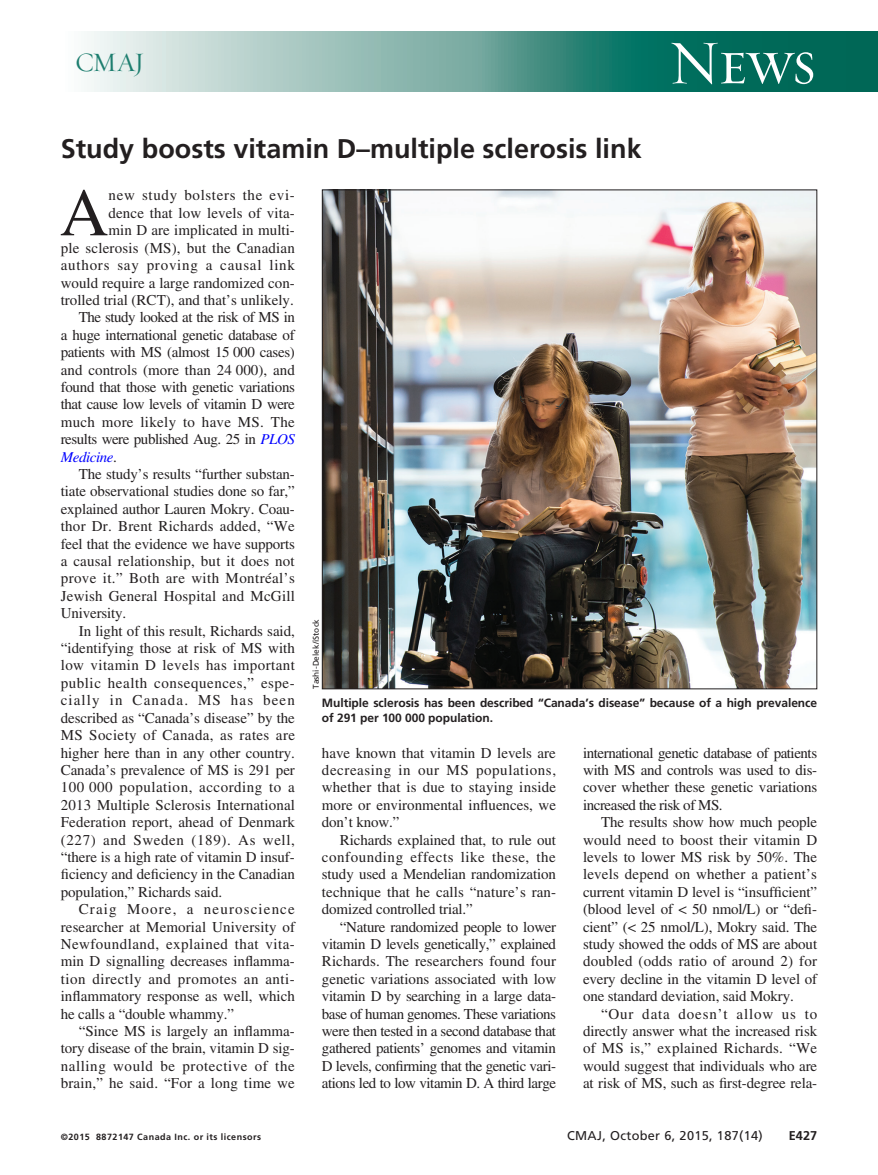
<style>
.page{position:relative;width:878px;height:1175px;background:#fff}
.page>*{position:absolute;margin:0;border:0;box-sizing:border-box;transform-origin:0 0}
.DC{font:67.5px "Times LT Std";color:#231f20}
.t1{font:63px "Requiem Display HTF Small Caps";color:#fff}
.Article_title{font:700 27px "Frutiger LT Std";color:#231f20}
.t2{font:27px "Requiem Display HTF Roman";color:#1d7e6f}
.DC-2{font:15px/17.4px "Times LT Std";color:#231f20;text-align:justify}
.t3{font:12.75px "Frutiger LT Std";letter-spacing:.025em;color:#231f20}
.t4{font:700 12.75px "Frutiger LT Std";color:#231f20}
.Fig_caption{font:700 12px/14.2px "Frutiger LT Std";letter-spacing:-.005em;color:#231f20}
.t5{font:700 9px "Frutiger LT Std";letter-spacing:.05em;color:#231f20}
.PC{font:8.25px "Frutiger LT Std";color:#231f20}
.s1{font-style:italic;color:#00f}
</style>
<div class="page">
<svg style="left:87px;top:32px;width:791px;height:60px;background:#62a197"></svg>
<img style="left:324px;top:191px;width:491px;height:496px">
<h3 class="t2" style="left:75px;top:46px;width:71px">CMAJ</h3>
<h2 class="t1" style="left:668px;top:26px;width:150px">News</h2>
<p class="Article_title" style="left:61px;top:133px;width:582px">Study boosts vitamin D–multiple sclerosis link</p>
<p class="DC" style="left:60px;top:175px;width:50px">A</p>
<p class="DC-2" style="left:61px;top:187px;width:236px;text-align:right">new study bolsters the evi-<br>dence that low levels of vita-<br>min D are implicated in multi-<br>ple sclerosis (MS), but the Canadian authors say proving a causal link would require a large randomized con&shy;trolled trial (RCT), and that’s unlikely.</p>
<p class="DC-2" style="left:61px;top:308px;width:236px;text-indent:18px">The study looked at the risk of MS in a huge international genetic database of patients with MS (almost 15 000 cases) and controls (more than 24 000), and found that those with genetic variations that cause low levels of vitamin D were much more likely to have MS. The results were published Aug. 25 in <span class="s1">PLOS Medicine</span>.</p>
<p class="DC-2" style="left:61px;top:465px;width:236px;text-indent:18px">The study’s results “further substan&shy;tiate observational studies done so far,” explained author Lauren Mokry. Coau&shy;thor Dr. Brent Richards added, “We feel that the evidence we have supports a causal relationship, but it does not prove it.” Both are with Montréal’s Jewish General Hospital and McGill University.</p>
<p class="DC-2" style="left:61px;top:622px;width:236px;text-indent:18px">In light of this result, Richards said, “identifying those at risk of MS with low vitamin D levels has important public health consequences,” espe&shy;cially in Canada. MS has been described as “Canada’s disease” by the MS Society of Canada, as rates are higher here than in any other country.<br>Canada’s prevalence of MS is 291 per 100 000 population, according to a 2013 Multiple Sclerosis International Federation report, ahead of Denmark (227) and Sweden (189). As well, “there is a high rate of vitamin D insuf&shy;ficiency and deficiency in the Canadian population,” Richards said.</p>
<p class="DC-2" style="left:61px;top:900px;width:236px;text-indent:18px">Craig Moore, a neuroscience researcher at Memorial University of Newfoundland, explained that vita&shy;min D signalling decreases inflamma&shy;tion directly and promotes an anti&shy;inflammatory response as well, which he calls a “double whammy.”</p>
<p class="DC-2" style="left:61px;top:1022px;width:236px;text-indent:18px">“Since MS is largely an inflamma&shy;tory disease of the brain, vitamin D sig&shy;nalling would be protective of the brain,” he said. “For a long time we</p>
<p class="PC" style="left:311px;top:689px;width:71px;rotate:-90deg">Tashi-Delek/iStock</p>
<p class="Fig_caption" style="left:322px;top:696px;width:496px">Multiple sclerosis has been described “Canada’s disease” because of a high prevalence of 291 per 100 000 population.</p>
<p class="DC-2" style="left:322px;top:743px;width:236px">have known that vitamin D levels are decreasing in our MS populations, whether that is due to staying inside more or environmental influences, we don’t know.”</p>
<p class="DC-2" style="left:322px;top:830px;width:236px;text-indent:18px">Richards explained that, to rule out confounding effects like these, the study used a Mendelian randomization technique that he calls “nature’s ran&shy;domized controlled trial.”</p>
<p class="DC-2" style="left:322px;top:917px;width:236px;text-indent:18px">“Nature randomized people to lower vitamin D levels genetically,” explained Richards. The researchers found four genetic variations associated with low vitamin D by searching in a large data&shy;base of human genomes. These variations were then tested in a second database that gathered patients’ genomes and vitamin D levels, confirming that the genetic vari&shy;ations led to low vitamin D. A third large</p>
<p class="DC-2" style="left:583px;top:743px;width:236px">international genetic database of patients with MS and controls was used to dis&shy;cover whether these genetic variations increased the risk of MS.</p>
<p class="DC-2" style="left:583px;top:813px;width:236px;text-indent:18px">The results show how much people would need to boost their vitamin D levels to lower MS risk by 50%. The levels depend on whether a patient’s current vitamin D level is “insufficient” (blood level of &lt; 50 nmol/L) or “defi&shy;cient” (&lt; 25 nmol/L), Mokry said. The study showed the odds of MS are about doubled (odds ratio of around 2) for every decline in the vitamin D level of one standard deviation, said Mokry.</p>
<p class="DC-2" style="left:583px;top:1004px;width:236px;text-indent:18px">“Our data doesn’t allow us to directly answer what the increased risk of MS is,” explained Richards. “We would suggest that individuals who are at risk of MS, such as first-degree rela-</p>
<p class="t5" style="left:61px;top:1131px;width:202px">©2015 8872147 Canada Inc. or its licensors</p>
<p class="t3" style="left:567px;top:1127px;width:197px">CMAJ, October 6, 2015, 187(14)</p>
<p class="t4" style="left:788px;top:1127px;width:30px">E427</p>
</div>
